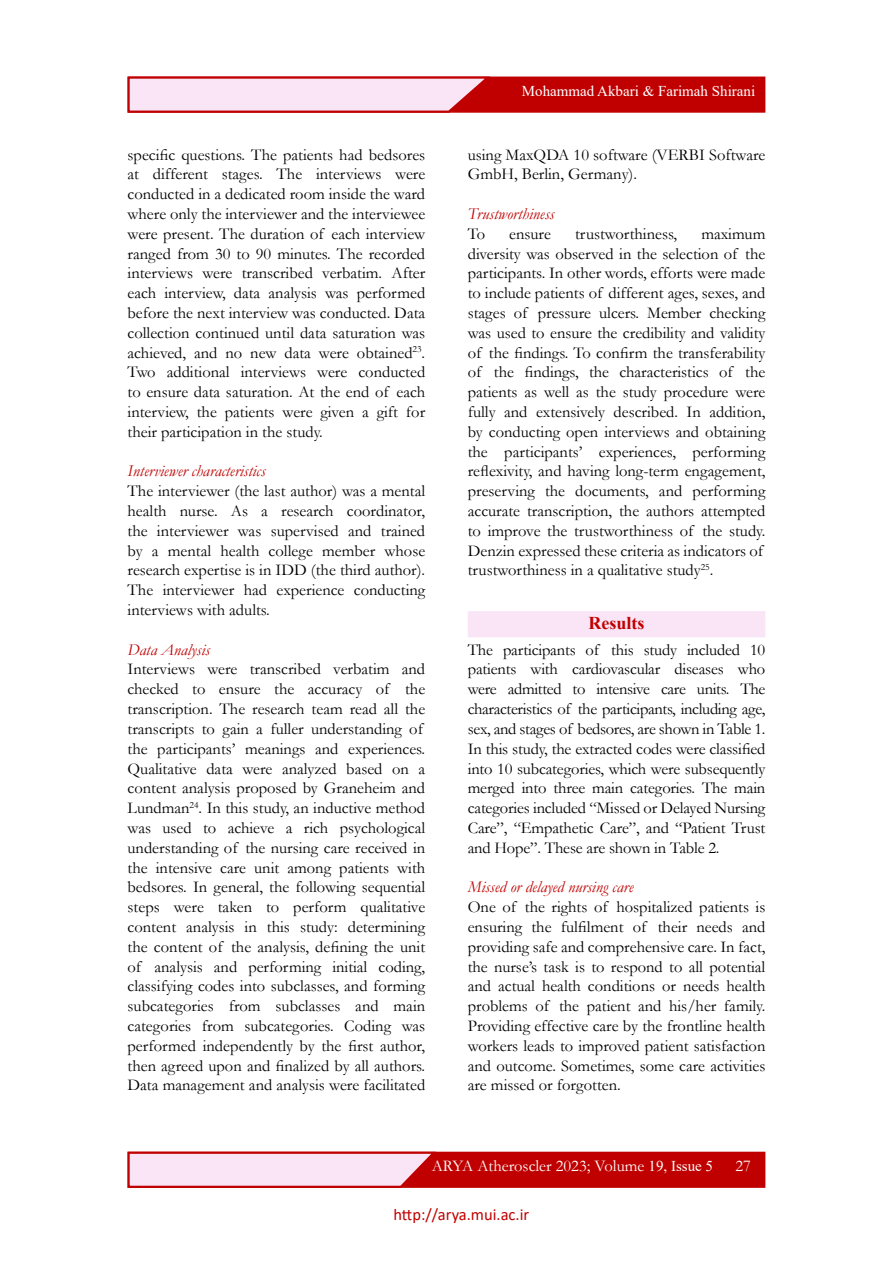
<style>
.page{position:relative;width:893px;height:1263px;background:#fff}
.page>*{position:absolute;margin:0;border:0;box-sizing:border-box;transform-origin:0 0}
.t1{font:700 18px "Times New Roman";color:#c00000}
.t2{font:16.5px/19.8px "Garamond";color:#000;text-align:justify}
.t3{font:italic 16.5px "Garamond";color:#c00000}
.t4{font:16.5px "Garamond";color:#fff}
.t5{font:16.5px "Calibri";color:#c00000}
.t6{font:15px "Times New Roman";color:#fff}
.s1{font-family:"Times New Roman";font-size:15px}
</style>
<div class="page">
<div style="left:128px;top:1152px;width:637px;height:36px;background:#c00000;border:1px solid #c00000"></div>
<svg style="left:127px;top:1151px;width:312px;height:37px"></svg>
<div style="left:128px;top:77px;width:637px;height:36px;background:#c00000;border:1px solid #c00000"></div>
<svg style="left:127px;top:76px;width:366px;height:37px"></svg>
<div style="left:468px;top:612px;width:297px;height:25px;background:#f9e5f6"></div>
<div style="left:468px;top:611px;width:297px;height:26px;border:2px solid #f9e5f6"></div>
<p class="t2" style="left:128px;top:144px;width:299px">specific questions. The patients had bedsores at different stages. The interviews were conducted in a dedicated room inside the ward where only the interviewer and the interviewee were present. The duration of each interview ranged from 30 to 90 minutes. The recorded interviews were transcribed verbatim. After each interview, data analysis was performed before the next interview was conducted. Data collection continued until data saturation was achieved, and no new data were obtained<sup>23</sup>.<br>Two additional interviews were conducted to ensure data saturation. At the end of each interview, the patients were given a gift for their participation in the study.</p>
<p class="t3" style="left:128px;top:460px;width:139px">Interviewer characteristics</p>
<p class="t2" style="left:128px;top:481px;width:299px">The interviewer (the last author) was a mental health nurse. As a research coordinator, the interviewer was supervised and trained by a mental health college member whose research expertise is in IDD (the third author).<br>The interviewer had experience conducting interviews with adults.</p>
<p class="t3" style="left:128px;top:638px;width:84px">Data Analysis</p>
<p class="t2" style="left:128px;top:659px;width:299px;text-align:left">Interviews were transcribed verbatim and checked to ensure the accuracy of the transcription. The research team read all the transcripts to gain a fuller understanding of the participants’ meanings and experiences.<br>Qualitative data were analyzed based on a content analysis proposed by Graneheim and Lundman<sup>24</sup>. In this study, an inductive method was used to achieve a rich psychological understanding of the nursing care received in the intensive care unit among patients with bedsores. In general, the following sequential steps were taken to perform qualitative content analysis in this study: determining the content of the analysis, defining the unit of analysis and performing initial coding, classifying codes into subclasses, and forming subcategories from subclasses and main categories from subcategories. Coding was performed independently by the first author, then agreed upon and finalized by all authors.<br>Data management and analysis were facilitated</p>
<p class="t6" style="left:522px;top:80px;width:235px">Mohammad Akbari &amp; Farimah Shirani</p>
<p class="t2" style="left:468px;top:144px;width:299px">using MaxQDA 10 software (VERBI Software<br>GmbH, Berlin, Germany).</p>
<p class="t3" style="left:468px;top:203px;width:88px">Trustworthiness</p>
<p class="t2" style="left:468px;top:223px;width:19px">To</p>
<p class="t2" style="left:509px;top:223px;width:43px">ensure</p>
<p class="t2" style="left:575px;top:223px;width:104px">trustworthiness,</p>
<p class="t2" style="left:468px;top:223px;width:299px;text-align:left;text-indent:234px">maximum diversity was observed in the selection of the participants. In other words, efforts were made to include patients of different ages, sexes, and stages of pressure ulcers. Member checking was used to ensure the credibility and validity of the findings. To confirm the transferability of the findings, the characteristics of the patients as well as the study procedure were fully and extensively described. In addition, by conducting open interviews and obtaining the participants’ experiences, performing reflexivity, and having long-term engagement, preserving the documents, and performing accurate transcription, the authors attempted to improve the trustworthiness of the study.<br>Denzin expressed these criteria as indicators of trustworthiness in a qualitative study<sup>25</sup>.</p>
<p class="t1" style="left:589px;top:610px;width:57px">Results</p>
<p class="t2" style="left:468px;top:639px;width:299px">The participants of this study included 10 patients with cardiovascular diseases who were admitted to intensive care units. The characteristics of the participants, including age, sex, and stages of bedsores, are shown in Table 1.<br>In this study, the extracted codes were classified into 10 subcategories, which were subsequently merged into three main categories. The main categories included “Missed or Delayed Nursing Care”, “Empathetic Care”, and “Patient Trust and Hope”. These are shown in Table 2.</p>
<p class="t3" style="left:468px;top:876px;width:167px">Missed or delayed nursing care</p>
<p class="t2" style="left:468px;top:897px;width:299px">One of the rights of hospitalized patients is ensuring the fulfilment of their needs and providing safe and comprehensive care. In fact, the nurse’s task is to respond to all potential and actual health conditions or needs health problems of the patient and his/her family.<br>Providing effective care by the frontline health workers leads to improved patient satisfaction and outcome. Sometimes, some care activities are missed or forgotten.</p>
<p class="t4" style="left:432px;top:1155px;width:283px">ARYA Atheroscler 2023; Volume <span class="s1">19, Issue 5</span></p>
<p class="t4" style="left:735px;top:1155px;width:17px">27</p>
<p class="t5" style="left:393px;top:1202px;width:137px">http://arya.mui.ac.ir</p>
</div>
